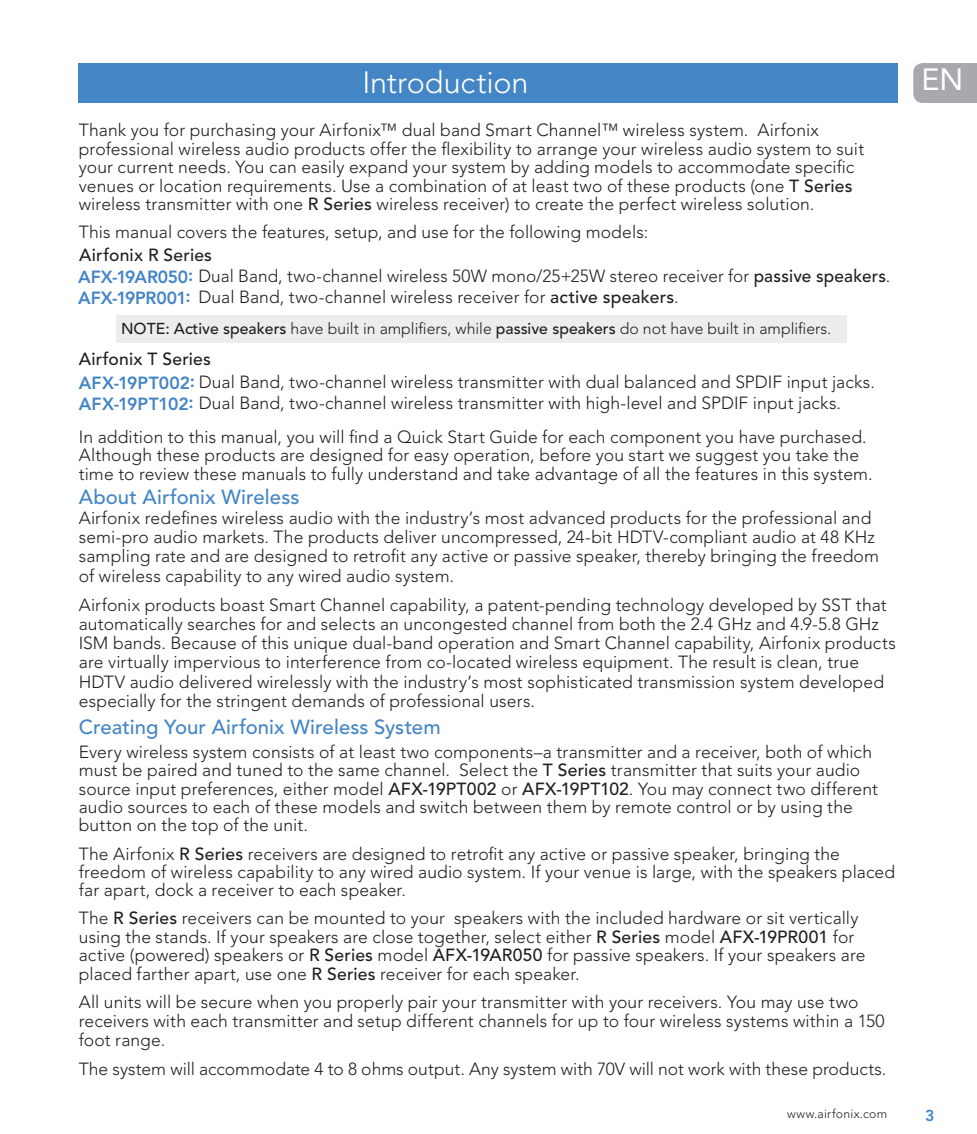
<style>
.page{position:relative;width:977px;height:1134px;background:#fff}
.page>*{position:absolute;margin:0;border:0;box-sizing:border-box;transform-origin:0 0}
.t1{font:300 30.62px "Avenir LT Std";letter-spacing:-.005em;color:#fff}
.t2{font:30.62px "Avenir LT Std";color:#fff}
.t3{font:500 20.3px "Avenir LT Std";letter-spacing:.005em;color:#4485c6}
.t4{font:300 17.5px/18.4px "Avenir LT Std";letter-spacing:.005em;color:#231f20}
.t5{font:500 17.5px "Avenir LT Std";letter-spacing:.01em;color:#231f20}
.t6{font:300 15.75px "Avenir LT Std";color:#231f20}
.t7{font:800 15.75px "Avenir LT Std";color:#4485c6}
.t8{font:300 12.25px "Avenir LT Std";letter-spacing:.02em;color:#231f20}
.s1{font-weight:500}
.s2{font-weight:800;color:#4485c6}
</style>
<div class="page">
<div style="left:79px;top:63px;width:819px;height:40px;background:#4485c6"></div>
<div style="left:913px;top:63px;width:63px;height:40px;background:#a8a9ad;border-radius:9px"></div>
<div style="left:921px;top:63px;width:55px;height:40px;background:#a8a9ad"></div>
<div style="left:116px;top:315px;width:730px;height:27px;background:#ededee"></div>
<h1 class="t1" style="left:362px;top:64px;width:167px">Introduction</h1>
<p class="t4" style="left:79px;top:121px;width:786px">Thank you for purchasing your Airfonix™ dual band Smart Channel™ wireless system. Airfonix professional wireless audio products offer the flexibility to arrange your wireless audio system to suit your current needs. You can easily expand your system by adding models to accommodate specific venues or location requirements. Use a combination of at least two of these products (one <span class="s1">T Series </span>wireless transmitter with one <span class="s1">R Series</span> wireless receiver) to create the perfect wireless solution.</p>
<p class="t4" style="left:79px;top:223px;width:571px">This manual covers the features, setup, and use for the following models:</p>
<p class="t5" style="left:79px;top:245px;width:134px">Airfonix R Series</p>
<p class="t4" style="left:78px;top:266px;width:813px;line-height:21px"><span class="s2">AFX-19AR050:</span> Dual Band, two-channel wireless 50W mono/25+25W stereo receiver for <span class="s1">passive speakers</span>.<br><span class="s2">AFX-19PR001:</span> Dual Band, two-channel wireless receiver for <span class="s1">active speakers</span>.</p>
<p class="t6" style="left:121px;top:320px;width:711px"><span class="s1">NOTE: Active speakers</span> have built in amplifiers, while <span class="s1">passive speakers</span> do not have built in amplifiers.</p>
<p class="t5" style="left:79px;top:348px;width:134px">Airfonix T Series</p>
<p class="t4" style="left:79px;top:372px;width:797px;line-height:21px"><span class="s2">AFX-19PT002:</span> Dual Band, two-channel wireless transmitter with dual balanced and SPDIF input jacks.<br><span class="s2">AFX-19PT102:</span> Dual Band, two-channel wireless transmitter with high-level and SPDIF input jacks.</p>
<p class="t4" style="left:79px;top:428px;width:795px">In addition to this manual, you will find a Quick Start Guide for each component you have purchased.<br>Although these products are designed for easy operation, before you start we suggest you take the time to review these manuals to fully understand and take advantage of all the features in this system.</p>
<p class="t3" style="left:79px;top:485px;width:222px">About Airfonix Wireless</p>
<p class="t4" style="left:79px;top:508px;width:801px;line-height:19.2px">Airfonix redefines wireless audio with the industry’s most advanced products for the professional and semi-pro audio markets. The products deliver uncompressed, 24-bit HDTV-compliant audio at 48 KHz sampling rate and are designed to retrofit any active or passive speaker, thereby bringing the freedom of wireless capability to any wired audio system.</p>
<p class="t4" style="left:79px;top:595px;width:818px;line-height:19.2px">Airfonix products boast Smart Channel capability, a patent-pending technology developed by SST that automatically searches for and selects an uncongested channel from both the 2.4 GHz and 4.9-5.8 GHz ISM bands. Because of this unique dual-band operation and Smart Channel capability, Airfonix products are virtually impervious to interference from co-located wireless equipment. The result is clean, true HDTV audio delivered wirelessly with the industry’s most sophisticated transmission system developed especially for the stringent demands of professional users.</p>
<p class="t4" style="left:79px;top:743px;width:800px">Every wireless system consists of at least two components–a transmitter and a receiver, both of which must be paired and tuned to the same channel. Select the <span class="s1">T Series</span> transmitter that suits your audio source input preferences, either model <span class="s1">AFX-19PT002</span> or <span class="s1">AFX-19PT102</span>. You may connect two different audio sources to each of these models and switch between them by remote control or by using the button on the top of the unit.</p>
<p class="t4" style="left:79px;top:844px;width:818px">The Airfonix <span class="s1">R Series</span> receivers are designed to retrofit any active or passive speaker, bringing the freedom of wireless capability to any wired audio system. If your venue is large, with the speakers placed far apart, dock a receiver to each speaker.</p>
<p class="t4" style="left:79px;top:909px;width:788px">The <span class="s1">R Series</span> receivers can be mounted to your speakers with the included hardware or sit vertically using the stands. If your speakers are close together, select either <span class="s1">R Series</span> model <span class="s1">AFX-19PR001</span> for active (powered) speakers or <span class="s1">R Series</span> model <span class="s1">AFX-19AR050</span> for passive speakers. If your speakers are placed farther apart, use one <span class="s1">R Series</span> receiver for each speaker.</p>
<p class="t4" style="left:79px;top:992px;width:807px;line-height:19.2px">All units will be secure when you properly pair your transmitter with your receivers. You may use two receivers with each transmitter and setup different channels for up to four wireless systems within a 150 foot range.</p>
<p class="t4" style="left:79px;top:1060px;width:809px">The system will accommodate 4 to 8 ohms output. Any system with 70V will not work with these products.</p>
<p class="t3" style="left:79px;top:715px;width:363px">Creating Your Airfonix Wireless System</p>
<h1 class="t2" style="left:921px;top:62px;width:43px">EN</h1>
<p class="t8" style="left:787px;top:1107px;width:102px">www.airfonix.com</p>
<p class="t7" style="left:925px;top:1106px;width:11px">3</p>
</div>
